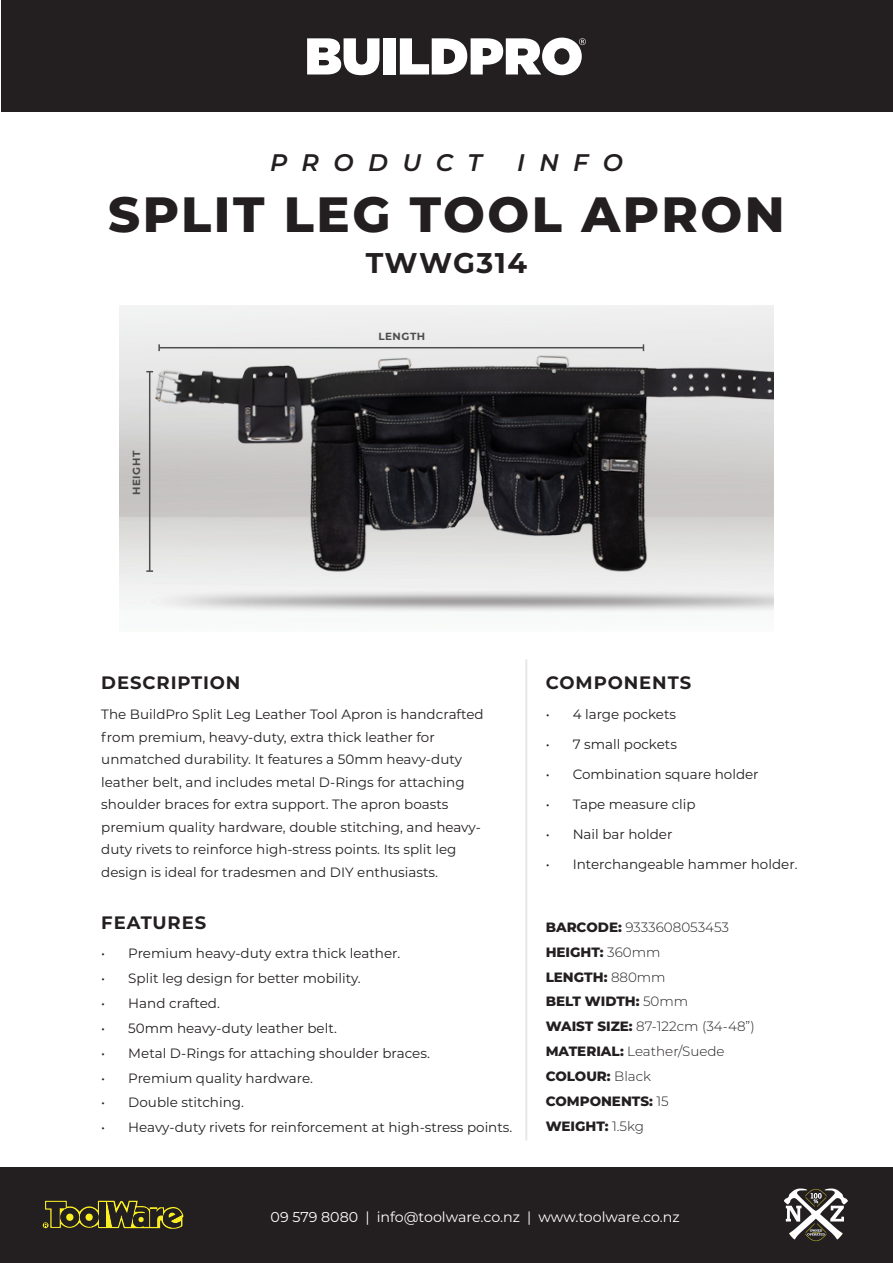
<style>
.page{position:relative;width:893px;height:1263px;background:#fff}
.page>*{position:absolute;margin:0;border:0;box-sizing:border-box;transform-origin:0 0}
.t1{font:800 49.5px "Montserrat";letter-spacing:.05em;color:#231f20}
.t2{font:700 28.5px "Montserrat";letter-spacing:.05em;color:#231f20}
.t3{font:italic 600 24px "Montserrat";letter-spacing:.6em;color:#231f20}
.t4{font:700 18px "Montserrat";letter-spacing:.05em;color:#231f20}
.t5{font:14.25px "Montserrat";color:#fff}
.Body_Text{font:13.5px/22.5px "Montserrat";color:#231f20}
.Specifications{font:800 13.5px "Montserrat";color:#231f20}
.Specifications-2{font:300 13.5px "Montserrat";color:#231f20}
.t6{font:700 10.35px "Montserrat";letter-spacing:.05em;color:#4d4d4f}
.s1{font-weight:800}
.s2{font-weight:300}
</style>
<div class="page">
<div style="left:0;top:1167px;width:893px;height:96px;background:#231f20"></div>
<svg style="left:43px;top:1200px;width:141px;height:29px"></svg>
<svg style="left:784px;top:1188px;width:64px;height:53px"></svg>
<div style="left:1px;top:1px;width:891px;height:111px;background:#231f20"></div>
<svg style="left:307px;top:38px;width:72px;height:37px"></svg>
<div style="left:383px;top:38px;width:13px;height:36px;background:#fff"></div>
<svg style="left:400px;top:38px;width:186px;height:37px"></svg>
<hr style="left:525px;top:659px;width:2px;height:481px;background:#e6e7e9">
<img style="left:155px;top:340px;width:619px;height:249px">
<hr style="left:159px;top:347px;width:484px;height:1px;background:#4d4d4f">
<svg style="left:158px;top:344px;width:2px;height:7px"></svg>
<hr style="left:149px;top:372px;width:1px;height:199px;background:#4d4d4f">
<svg style="left:146px;top:570px;width:7px;height:2px"></svg>
<p class="t3" style="left:270px;top:145px;width:213px">PRODUCT</p>
<p class="t3" style="left:517px;top:145px;width:107px">INFO</p>
<p class="t1" style="left:108px;top:178px;width:678px">SPLIT LEG TOOL APRON</p>
<p class="t2" style="left:366px;top:243px;width:163px">TWWG314</p>
<p class="t6" style="left:129px;top:495px;width:46px;rotate:-90deg">HEIGHT</p>
<p class="t6" style="left:378px;top:328px;width:48px">LENGTH</p>
<p class="t4" style="left:101px;top:670px;width:141px">DESCRIPTION</p>
<p class="t4" style="left:546px;top:670px;width:147px">COMPONENTS</p>
<p class="Body_Text" style="left:101px;top:703px;width:384px">The BuildPro Split Leg Leather Tool Apron is handcrafted from premium, heavy-duty, extra thick leather for unmatched durability. It features a 50mm heavy-duty leather belt, and includes metal D-Rings for attaching shoulder braces for extra support. The apron boasts premium quality hardware, double stitching, and heavy&shy;duty rivets to reinforce high-stress points. Its split leg design is ideal for tradesmen and DIY enthusiasts.</p>
<p class="t4" style="left:101px;top:909px;width:106px">FEATURES</p>
<p class="Body_Text" style="left:101px;top:942px;width:301px">• Premium heavy-duty extra thick leather.</p>
<p class="Body_Text" style="left:101px;top:966px;width:261px">• Split leg design for better mobility.</p>
<p class="Body_Text" style="left:101px;top:991px;width:120px">• Hand crafted.</p>
<p class="Body_Text" style="left:101px;top:1016px;width:237px">• 50mm heavy-duty leather belt.</p>
<p class="Body_Text" style="left:101px;top:1041px;width:330px">• Metal D-Rings for attaching shoulder braces.</p>
<p class="Body_Text" style="left:101px;top:1066px;width:213px">• Premium quality hardware.</p>
<p class="Body_Text" style="left:101px;top:1091px;width:144px">• Double stitching.</p>
<p class="Body_Text" style="left:101px;top:1116px;width:413px">• Heavy-duty rivets for reinforcement at high-stress points.</p>
<p class="Body_Text" style="left:546px;top:702px;width:132px">• 4 large pockets</p>
<p class="Body_Text" style="left:546px;top:732px;width:133px">• 7 small pockets</p>
<p class="Body_Text" style="left:546px;top:762px;width:215px">• Combination square holder</p>
<p class="Body_Text" style="left:546px;top:792px;width:151px">• Tape measure clip</p>
<p class="Body_Text" style="left:546px;top:822px;width:128px">• Nail bar holder</p>
<p class="Body_Text" style="left:546px;top:852px;width:253px">• Interchangeable hammer holder.</p>
<p class="Specifications-2" style="left:546px;top:918px;width:185px"><span class="s1">BARCODE:</span> 9333608053453</p>
<p class="Specifications" style="left:546px;top:942px;width:116px">HEIGHT: <span class="s2">360mm</span></p>
<p class="Specifications" style="left:546px;top:967px;width:122px">LENGTH: <span class="s2">880mm</span></p>
<p class="Specifications" style="left:546px;top:992px;width:144px">BELT WIDTH: <span class="s2">50mm</span></p>
<p class="Specifications-2" style="left:546px;top:1017px;width:211px"><span class="s1">WAIST SIZE:</span> 87-122cm (34-48”)</p>
<p class="Specifications-2" style="left:546px;top:1042px;width:180px"><span class="s1">MATERIAL:</span> Leather/Suede</p>
<p class="Specifications" style="left:546px;top:1067px;width:107px">COLOUR: <span class="s2">Black</span></p>
<p class="Specifications" style="left:546px;top:1092px;width:125px">COMPONENTS: <span class="s2">15</span></p>
<p class="Specifications" style="left:546px;top:1116px;width:100px">WEIGHT: <span class="s2">1.5kg</span></p>
<p class="t5" style="left:271px;top:1207px;width:411px">09 579 8080 | info@toolware.co.nz | www.toolware.co.nz</p>
</div>
